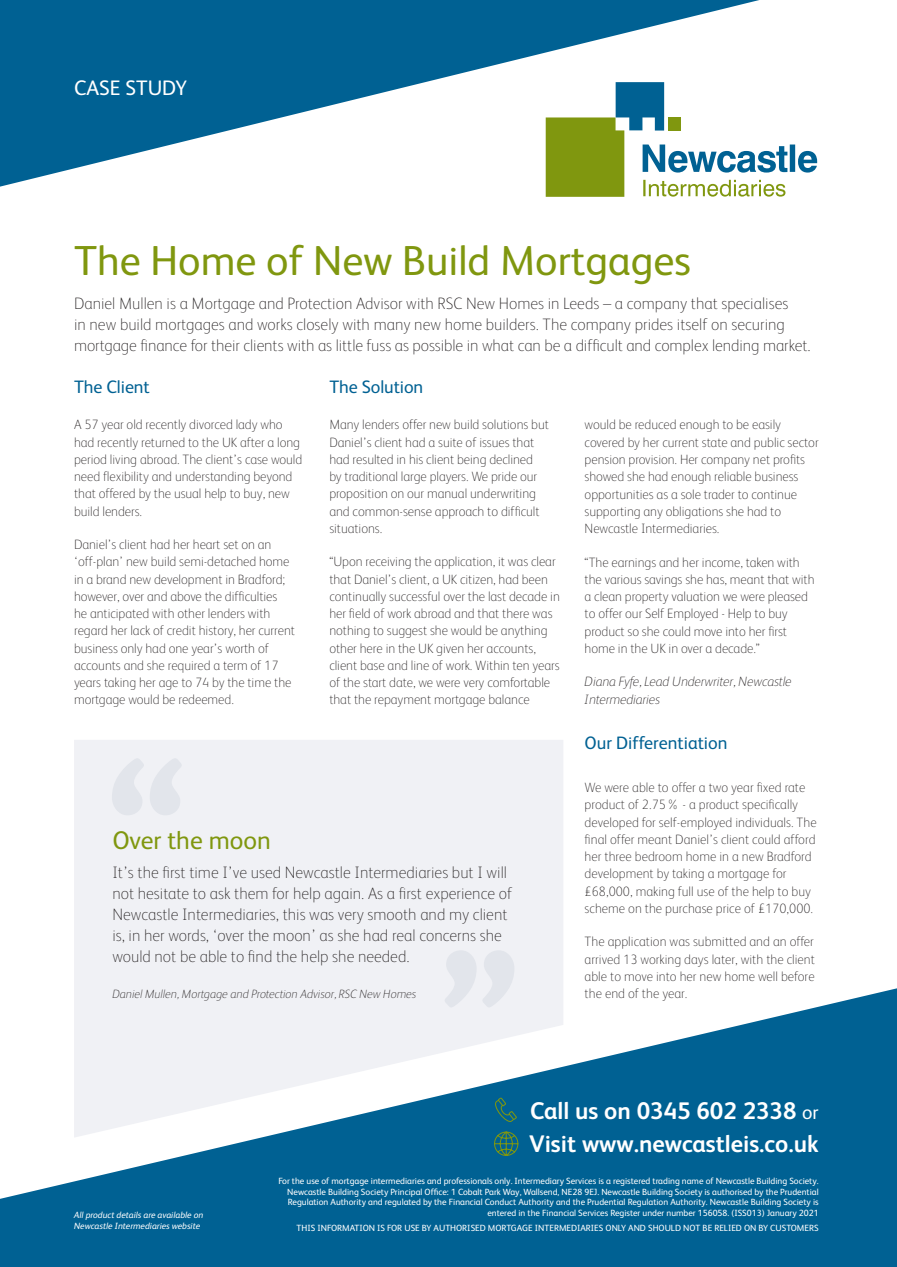
<style>
.page{position:relative;width:897px;height:1267px;background:#fff}
.page>*{position:absolute;margin:0;border:0;box-sizing:border-box;transform-origin:0 0}
.t1{font:42px "FS Albert";color:#80970f}
.t2{font:25.5px "FS Albert";color:#80970f}
.t3{font:700 24px "FS Albert";color:#fff}
.t4{font:21px "FS Albert";color:#fff}
.t5{font:18px "FS Albert";letter-spacing:-.005em;color:#006193}
.t6{font:100 16.5px/21px "FS Albert";color:#231f20}
.t7{font:100 13.5px/17.2px "FS Albert";letter-spacing:-.005em;color:#231f20}
.t8{font:italic 100 13.5px/17.2px "FS Albert";letter-spacing:-.005em;color:#231f20}
.t9{font:italic 100 12px "FS Albert";color:#231f20}
.t10{font:9px/10.5px "FS Albert";color:#fff;text-align:right}
.t11{font:italic 9px/10.8px "FS Albert";color:#fff}
.s1{font-weight:400;font-size:19.5px}
</style>
<div class="page">
<svg style="left:0;top:0;width:759px;height:187px;fill:#006193"></svg>
<svg style="left:545px;top:82px;width:272px;height:115px"></svg>
<div style="left:668px;top:117px;width:13px;height:13px;background:#80970f"></div>
<svg style="left:0;top:988px;width:896px;height:278px;fill:#006193"></svg>
<svg style="left:74px;top:740px;width:489px;height:397px;fill:#f0f1f5"></svg>
<svg style="left:493px;top:1130px;width:27px;height:26px"></svg>
<svg style="left:493px;top:1096px;width:27px;height:26px"></svg>
<p class="t4" style="left:74px;top:74px;width:114px">CASE STUDY</p>
<p class="t1" style="left:74px;top:233px;width:618px">The Home of New Build Mortgages</p>
<p class="t6" style="left:74px;top:292px;width:737px">Daniel Mullen is a Mortgage and Protection Advisor with RSC New Homes in Leeds – a company that specialises<br>in new build mortgages and works closely with many new home builders. The company prides itself on securing mortgage finance for their clients with as little fuss as possible in what can be a difficult and complex lending market.</p>
<p class="t5" style="left:74px;top:375px;width:77px">The Client</p>
<p class="t7" style="left:74px;top:415px;width:230px">A 57 year old recently divorced lady who had recently returned to the UK after a long period living abroad. The client’s case would need flexibility and understanding beyond that offered by the usual help to buy, new build lenders.</p>
<p class="t7" style="left:74px;top:535px;width:199px">Daniel’s client had her heart set on an</p>
<p class="t7" style="left:74px;top:552px;width:222px">‘off-plan’ new build semi-detached home in a brand new development in Bradford; however, over and above the difficulties<br>he anticipated with other lenders with regard her lack of credit history, her current business only had one year’s worth of accounts and she required a term of 17 years taking her age to 74 by the time the mortgage would be redeemed.</p>
<p class="t5" style="left:329px;top:375px;width:95px">The Solution</p>
<p class="t7" style="left:329px;top:415px;width:221px">Many lenders offer new build solutions but Daniel’s client had a suite of issues that had resulted in his client being declined<br>by traditional large players. We pride our proposition on our manual underwriting and common-sense approach to difficult situations.</p>
<p class="t7" style="left:329px;top:552px;width:232px">“Upon receiving the application, it was clear that Daniel’s client, a UK citizen, had been continually successful over the last decade in her field of work abroad and that there was nothing to suggest she would be anything other here in the UK given her accounts, client base and line of work. Within ten years of the start date, we were very comfortable that the repayment mortgage balance</p>
<p class="t2" style="left:112px;top:823px;width:160px">Over the moon</p>
<p class="t6" style="left:112px;top:861px;width:401px">It’s the first time I’ve used Newcastle Intermediaries but I will not hesitate to ask them for help again. As a first experience of Newcastle Intermediaries, this was very smooth and my client is, in her words, ‘over the moon’ as she had real concerns she would not be able to find the help she needed.</p>
<p class="t9" style="left:112px;top:985px;width:305px">Daniel Mullen, Mortgage and Protection Advisor, RSC New Homes</p>
<p class="t7" style="left:584px;top:415px;width:235px">would be reduced enough to be easily covered by her current state and public sector pension provision. Her company net profits showed she had enough reliable business opportunities as a sole trader to continue supporting any obligations she had to Newcastle Intermediaries.</p>
<p class="t7" style="left:584px;top:552px;width:231px">“The earnings and her income, taken with the various savings she has, meant that with a clean property valuation we were pleased to offer our Self Employed - Help to buy product so she could move into her first home in the UK in over a decade.”</p>
<p class="t8" style="left:584px;top:672px;width:208px">Diana Fyfe, Lead Underwriter, Newcastle<br>Intermediaries</p>
<p class="t5" style="left:584px;top:731px;width:144px">Our Differentiation</p>
<p class="t7" style="left:584px;top:778px;width:233px">We were able to offer a two year fixed rate product of 2.75% - a product specifically developed for self-employed individuals. The final offer meant Daniel’s client could afford her three bedroom home in a new Bradford development by taking a mortgage for</p>
<p class="t7" style="left:584px;top:881px;width:230px">£68,000, making full use of the help to buy scheme on the purchase price of £170,000.</p>
<p class="t7" style="left:584px;top:932px;width:232px;text-align:justify">The application was submitted and an offer arrived 13 working days later, with the client able to move into her new home well before the end of the year.</p>
<p class="t11" style="left:74px;top:1209px;width:131px">All product details are available on<br>Newcastle Intermediaries website</p>
<p class="t3" style="left:530px;top:1094px;width:290px">Call us on 0345 602 2338 <span class="s1">or</span></p>
<p class="t3" style="left:529px;top:1127px;width:291px">Visit www.newcastleis.co.uk</p>
<p class="t10" style="left:278px;top:1175px;width:541px">For the use of mortgage intermediaries and professionals only. Intermediary Services is a registered trading name of Newcastle Building Society.<br>Newcastle Building Society Principal Office: 1 Cobalt Park Way, Wallsend, NE28 9EJ. Newcastle Building Society is authorised by the Prudential Regulation Authority and regulated by the Financial Conduct Authority and the Prudential Regulation Authority. Newcastle Building Society is entered in the Financial Services Register under number 156058. (ISS013) January 2021</p>
<p class="t10" style="left:296px;top:1222px;width:523px">THIS INFORMATION IS FOR USE BY AUTHORISED MORTGAGE INTERMEDIARIES ONLY AND SHOULD NOT BE RELIED ON BY CUSTOMERS</p>
</div>
